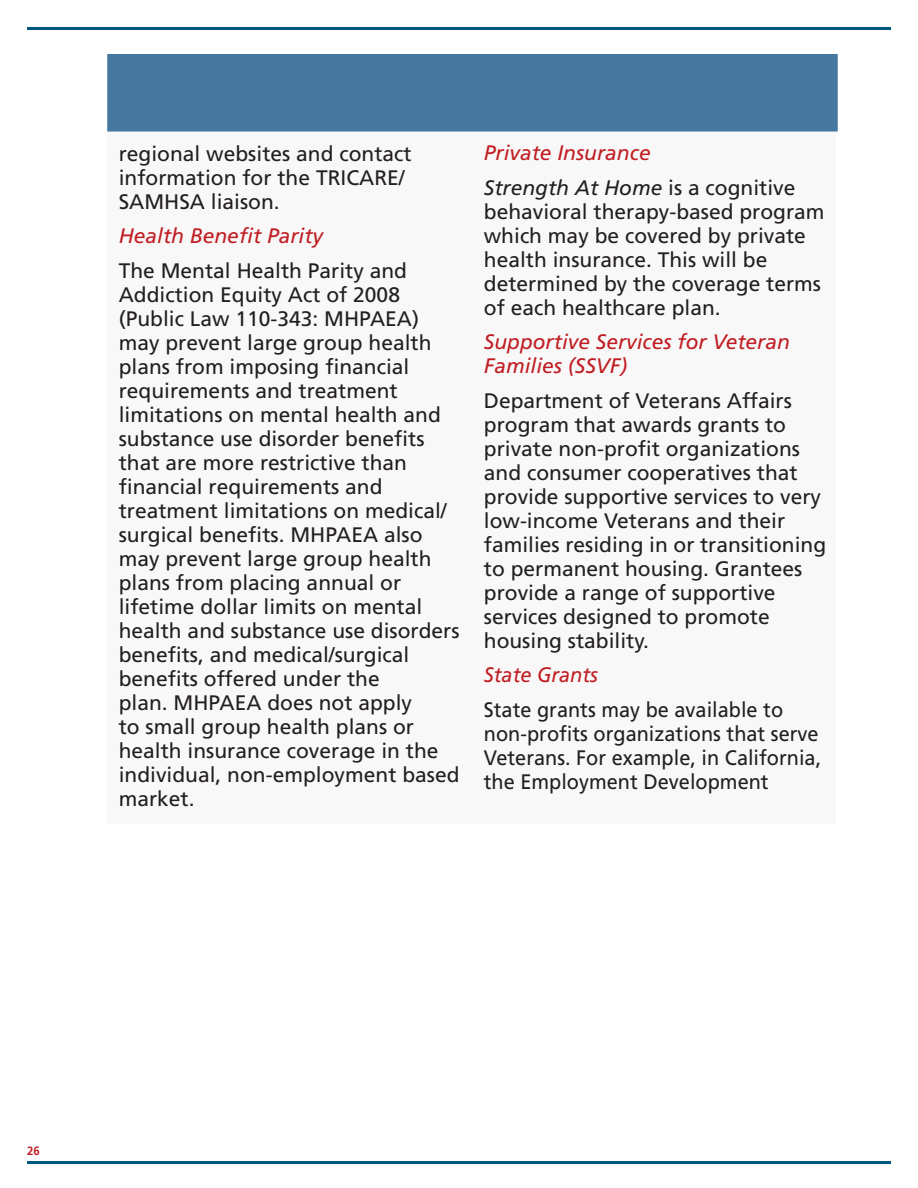
<style>
.page{position:relative;width:918px;height:1188px;background:#fff}
.page>*{position:absolute;margin:0;border:0;box-sizing:border-box;transform-origin:0 0}
.C4__Reg_Text{font:21px/24px "Frutiger LT Std";color:#231f20}
.C4__Reg_Text-2{font:21px/24px "Frutiger LT Std";color:#231f20;scale:.95 1}
.C4__Reg_Text-3{font:italic 21px/24px "Frutiger LT Std";color:#c01e23}
.C4__Reg_Text-4{font:italic 21px "Frutiger LT Std";color:#c01e23;scale:.95 1}
.W1__Even_Pg{font:700 12px "Frutiger LT Std";color:#c01e23;scale:.95 1}
.s1{font-style:italic}
</style>
<div class="page">
<hr style="left:27px;top:1161px;width:864px;height:3px;background:#00597d">
<hr style="left:27px;top:27px;width:864px;height:3px;background:#00597d">
<div style="left:107px;top:130px;width:729px;height:694px;background:#f8f8f8"></div>
<div style="left:107px;top:54px;width:731px;height:78px;background:#4478a0;border:2px solid #4478a0"></div>
<p class="C4__Reg_Text" style="left:119px;top:141px;width:294px">regional websites and contact information for the TRICARE/<br>SAMHSA liaison.</p>
<p class="C4__Reg_Text-3" style="left:119px;top:224px;width:206px">Health Benefit Parity</p>
<p class="C4__Reg_Text" style="left:119px;top:258px;width:342px">The Mental Health Parity and<br>Addiction Equity Act of 2008 (Public Law 110-343: MHPAEA) may prevent large group health plans from imposing financial requirements and treatment limitations on mental health and substance use disorder benefits that are more restrictive than financial requirements and treatment limitations on medical/ surgical benefits. MHPAEA also may prevent large group health plans from placing annual or lifetime dollar limits on mental health and substance use disorders benefits, and medical/surgical benefits offered under the<br>plan. MHPAEA does not apply<br>to small group health plans or health insurance coverage in the individual, non-employment based market.</p>
<p class="C4__Reg_Text-3" style="left:484px;top:141px;width:168px">Private Insurance</p>
<p class="C4__Reg_Text" style="left:484px;top:176px;width:342px"><span class="s1">Strength At Home</span> is a cognitive behavioral therapy-based program which may be covered by private health insurance. This will be determined by the coverage terms of each healthcare plan.</p>
<p class="C4__Reg_Text-3" style="left:484px;top:330px;width:308px">Supportive Services for Veteran<br>Families (SSVF)</p>
<p class="C4__Reg_Text" style="left:484px;top:389px;width:344px">Department of Veterans Affairs program that awards grants to private non-profit organizations and consumer cooperatives that provide supportive services to very low-income Veterans and their families residing in or transitioning to permanent housing. Grantees provide a range of supportive services designed to promote housing stability.</p>
<p class="C4__Reg_Text-4" style="left:484px;top:663px;width:122px">State Grants</p>
<p class="C4__Reg_Text-2" style="left:484px;top:698px;width:357px">State grants may be available to non-profits organizations that serve Veterans. For example, in California, the Employment Development</p>
<p class="W1__Even_Pg" style="left:27px;top:1143px;width:15px">26</p>
</div>
